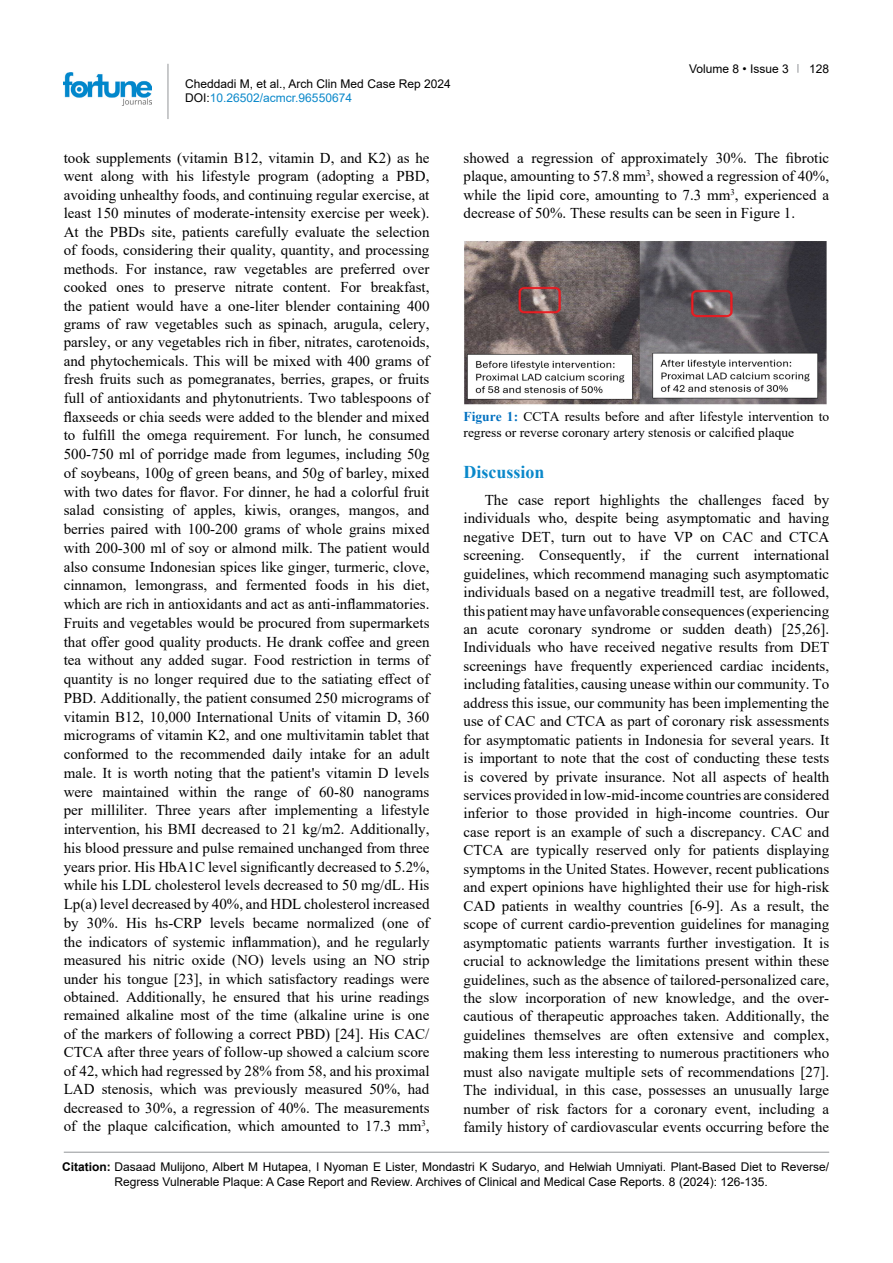
<style>
.page{position:relative;width:893px;height:1263px;background:#fff}
.page>*{position:absolute;margin:0;border:0;box-sizing:border-box;transform-origin:0 0}
.t1{font:700 18px "Times New Roman";color:#0a88ca}
.t2{font:15px/18.6px "Times New Roman";color:#000;text-align:justify}
.t3{font:13.5px/16.5px "Times New Roman";color:#000}
.t4{font:12px/14.4px "Arial";color:#000}
.s1{color:#0a88ca}
.s2{font-weight:700;color:#0070c0}
.s3{font-weight:700}
</style>
<div class="page">
<hr style="left:168px;top:64px;width:1px;height:55px;background:#939598">
<img style="left:64px;top:72px;width:88px;height:33px">
<hr style="left:64px;top:1152px;width:765px;height:1px;background:#939598">
<img style="left:464px;top:241px;width:363px;height:164px">
<p class="t4" style="left:185px;top:76px;width:267px">Cheddadi M, et al., Arch Clin Med Case Rep 2024<br>DOI:<span class="s1">10.26502/acmcr.96550674</span></p>
<p class="t4" style="left:689px;top:61px;width:101px">Volume 8 • Issue 3</p>
<p class="t4" style="left:809px;top:61px;width:22px">128</p>
<p class="t2" style="left:64px;top:148px;width:367px">took supplements (vitamin B12, vitamin D, and K2) as he went along with his lifestyle program (adopting a PBD, avoiding unhealthy foods, and continuing regular exercise, at least 150 minutes of moderate-intensity exercise per week).<br>At the PBDs site, patients carefully evaluate the selection of foods, considering their quality, quantity, and processing methods. For instance, raw vegetables are preferred over cooked ones to preserve nitrate content. For breakfast, the patient would have a one-liter blender containing 400 grams of raw vegetables such as spinach, arugula, celery, parsley, or any vegetables rich in fiber, nitrates, carotenoids, and phytochemicals. This will be mixed with 400 grams of fresh fruits such as pomegranates, berries, grapes, or fruits full of antioxidants and phytonutrients. Two tablespoons of flaxseeds or chia seeds were added to the blender and mixed to fulfill the omega requirement. For lunch, he consumed 500-750 ml of porridge made from legumes, including 50g of soybeans, 100g of green beans, and 50g of barley, mixed with two dates for flavor. For dinner, he had a colorful fruit salad consisting of apples, kiwis, oranges, mangos, and berries paired with 100-200 grams of whole grains mixed with 200-300 ml of soy or almond milk. The patient would also consume Indonesian spices like ginger, turmeric, clove, cinnamon, lemongrass, and fermented foods in his diet, which are rich in antioxidants and act as anti-inflammatories.<br>Fruits and vegetables would be procured from supermarkets that offer good quality products. He drank coffee and green tea without any added sugar. Food restriction in terms of quantity is no longer required due to the satiating effect of PBD. Additionally, the patient consumed 250 micrograms of vitamin B12, 10,000 International Units of vitamin D, 360 micrograms of vitamin K2, and one multivitamin tablet that conformed to the recommended daily intake for an adult male. It is worth noting that the patient's vitamin D levels were maintained within the range of 60-80 nanograms per milliliter. Three years after implementing a lifestyle intervention, his BMI decreased to 21 kg/m2. Additionally, his blood pressure and pulse remained unchanged from three years prior. His HbA1C level significantly decreased to 5.2%, while his LDL cholesterol levels decreased to 50 mg/dL. His Lp(a) level decreased by 40%, and HDL cholesterol increased by 30%. His hs-CRP levels became normalized (one of the indicators of systemic inflammation), and he regularly measured his nitric oxide (NO) levels using an NO strip under his tongue [23], in which satisfactory readings were obtained. Additionally, he ensured that his urine readings remained alkaline most of the time (alkaline urine is one of the markers of following a correct PBD) [24]. His CAC/ CTCA after three years of follow-up showed a calcium score of 42, which had regressed by 28% from 58, and his proximal LAD stenosis, which was previously measured 50%, had decreased to 30%, a regression of 40%. The measurements of the plaque calcification, which amounted to 17.3 mm<sup>3</sup>,</p>
<p class="t2" style="left:463px;top:148px;width:367px">showed a regression of approximately 30%. The fibrotic plaque, amounting to 57.8 mm<sup>3</sup>, showed a regression of 40%, while the lipid core, amounting to 7.3 mm<sup>3</sup>, experienced a decrease of 50%. These results can be seen in Figure 1.</p>
<p class="t3" style="left:463px;top:408px;width:367px"><span class="s2">Figure 1:</span> CCTA results before and after lifestyle intervention to regress or reverse coronary artery stenosis or calcified plaque</p>
<p class="t1" style="left:463px;top:459px;width:83px">Discussion</p>
<p class="t2" style="left:463px;top:490px;width:367px;text-indent:21px">The case report highlights the challenges faced by individuals who, despite being asymptomatic and having negative DET, turn out to have VP on CAC and CTCA screening. Consequently, if the current international guidelines, which recommend managing such asymptomatic individuals based on a negative treadmill test, are followed, this patient may have unfavorable consequences (experiencing an acute coronary syndrome or sudden death) [25,26].<br>Individuals who have received negative results from DET screenings have frequently experienced cardiac incidents, including fatalities, causing unease within our community. To address this issue, our community has been implementing the use of CAC and CTCA as part of coronary risk assessments for asymptomatic patients in Indonesia for several years. It is important to note that the cost of conducting these tests is covered by private insurance. Not all aspects of health services provided in low-mid-income countries are considered inferior to those provided in high-income countries. Our case report is an example of such a discrepancy. CAC and CTCA are typically reserved only for patients displaying symptoms in the United States. However, recent publications and expert opinions have highlighted their use for high-risk CAD patients in wealthy countries [6-9]. As a result, the scope of current cardio-prevention guidelines for managing asymptomatic patients warrants further investigation. It is crucial to acknowledge the limitations present within these guidelines, such as the absence of tailored-personalized care, the slow incorporation of new knowledge, and the over&shy;cautious of therapeutic approaches taken. Additionally, the guidelines themselves are often extensive and complex, making them less interesting to numerous practitioners who must also navigate multiple sets of recommendations [27].<br>The individual, in this case, possesses an unusually large number of risk factors for a coronary event, including a family history of cardiovascular events occurring before the</p>
<p class="t4" style="left:115px;top:1159px;width:716px;line-height:15px;text-indent:-52px"><span class="s3">Citation:</span> Dasaad Mulijono, Albert M Hutapea, I Nyoman E Lister, Mondastri K Sudaryo, and Helwiah Umniyati. Plant-Based Diet to Reverse/<br>Regress Vulnerable Plaque: A Case Report and Review. Archives of Clinical and Medical Case Reports. 8 (2024): 126-135.</p>
</div>
